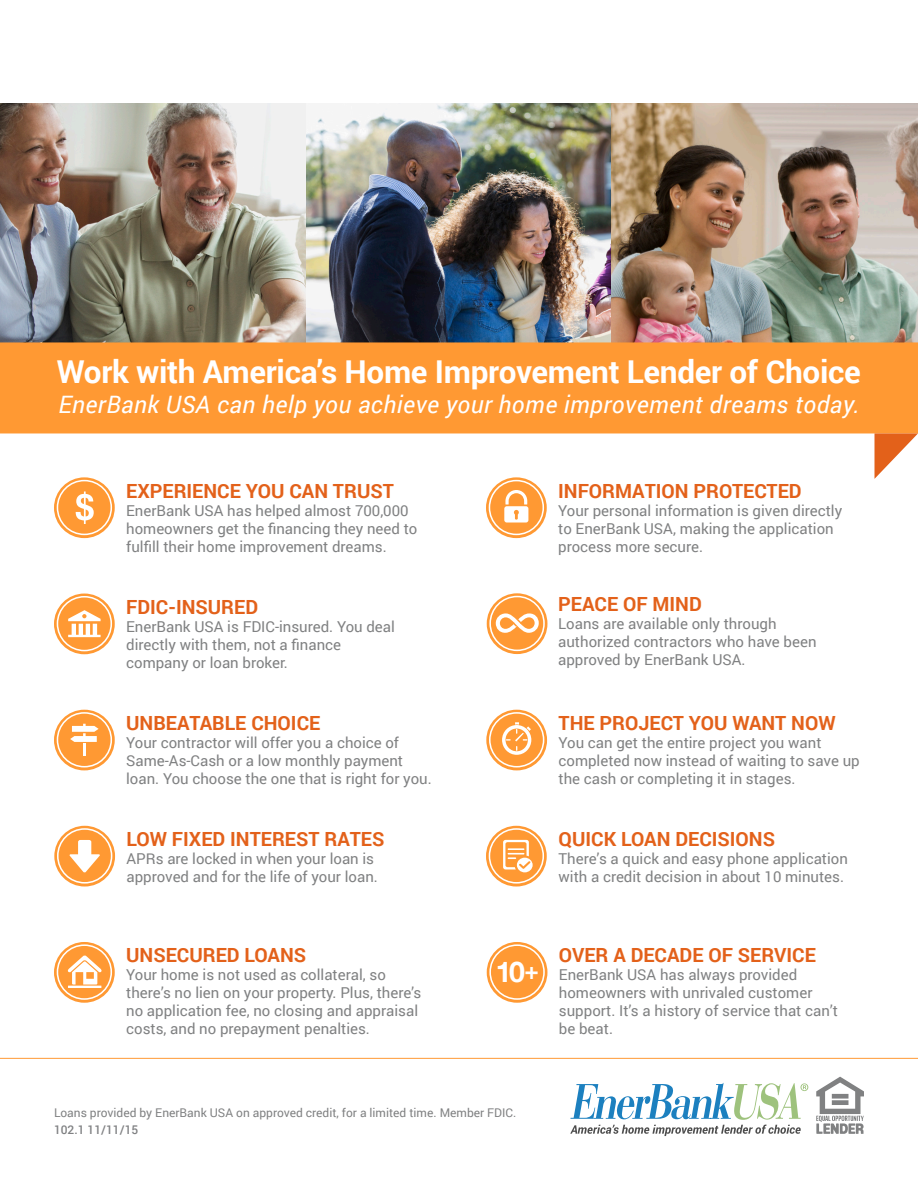
<style>
.page{position:relative;width:918px;height:1188px;background:#fff}
.page>*{position:absolute;margin:0;border:0;box-sizing:border-box;transform-origin:0 0}
.t1{font:700 31.5px "Roboto";letter-spacing:-.01em;color:#fff}
.t2{font:700 28.5px "Helvetica Neue";color:#fff}
.t3{font:italic 24px "Roboto";letter-spacing:.02em;color:#fff}
.t4{font:700 19.5px "Roboto";color:#e3611a}
.t5{font:15px/18px "Roboto";color:#808182}
.t6{font:12px "Roboto";color:#808182}
.t7{font:500 12px "Roboto";color:#808183}
.s1{font-size:24px}
</style>
<div class="page">
<div style="left:487px;top:942px;width:60px;height:61px;background:#f93;border-radius:50%"></div>
<svg style="left:489px;top:944px;width:56px;height:56px"></svg>
<svg style="left:54px;top:477px;width:61px;height:61px"></svg>
<svg style="left:57px;top:480px;width:55px;height:55px"></svg>
<svg style="left:54px;top:710px;width:61px;height:60px"></svg>
<svg style="left:57px;top:712px;width:55px;height:56px"></svg>
<svg style="left:486px;top:710px;width:61px;height:60px"></svg>
<svg style="left:489px;top:712px;width:55px;height:56px"></svg>
<svg style="left:486px;top:477px;width:61px;height:61px"></svg>
<svg style="left:489px;top:480px;width:55px;height:55px"></svg>
<svg style="left:54px;top:942px;width:61px;height:61px"></svg>
<svg style="left:57px;top:944px;width:55px;height:56px"></svg>
<svg style="left:54px;top:594px;width:61px;height:60px"></svg>
<svg style="left:57px;top:596px;width:55px;height:55px"></svg>
<svg style="left:487px;top:593px;width:60px;height:61px"></svg>
<svg style="left:489px;top:596px;width:56px;height:55px"></svg>
<img style="left:0;top:103px;width:306px;height:239px">
<img style="left:306px;top:103px;width:306px;height:239px">
<img style="left:612px;top:103px;width:306px;height:239px">
<svg style="left:54px;top:826px;width:61px;height:61px"></svg>
<svg style="left:57px;top:828px;width:55px;height:56px"></svg>
<svg style="left:486px;top:826px;width:61px;height:61px"></svg>
<svg style="left:489px;top:828px;width:55px;height:56px"></svg>
<svg style="left:816px;top:1077px;width:48px;height:57px"></svg>
<svg style="left:570px;top:1083px;width:238px;height:53px"></svg>
<hr style="left:0;top:1058px;width:918px;height:1px;background:#f93">
<div style="left:0;top:342px;width:918px;height:91px;background:#f93"></div>
<svg style="left:875px;top:433px;width:43px;height:46px"></svg>
<p class="t1" style="left:57px;top:350px;width:805px">Work with America’s Home Improvement Lender of Choice</p>
<p class="t3" style="left:58px;top:387px;width:803px">EnerBank USA can help you achieve your home improvement dreams today.</p>
<p class="t4" style="left:126px;top:477px;width:269px">EXPERIENCE YOU CAN TRUST</p>
<p class="t5" style="left:126px;top:501px;width:293px">EnerBank USA has helped almost 700,000 homeowners get the financing they need to fulfill their home improvement dreams.</p>
<p class="t4" style="left:126px;top:593px;width:133px">FDIC-INSURED</p>
<p class="t5" style="left:126px;top:617px;width:270px">EnerBank USA is FDIC-insured. You deal directly with them, not a finance</p>
<p class="t5" style="left:126px;top:653px;width:163px">company or loan broker.</p>
<p class="t4" style="left:126px;top:709px;width:196px">UNBEATABLE CHOICE</p>
<p class="t5" style="left:126px;top:733px;width:307px">Your contractor will offer you a choice of<br>Same-As-Cash or a low monthly payment loan. You choose the one that is right for you.</p>
<p class="t4" style="left:127px;top:826px;width:259px">LOW FIXED INTEREST RATES</p>
<p class="t5" style="left:127px;top:849px;width:253px">APRs are locked in when your loan is approved and for the life of your loan.</p>
<p class="t4" style="left:126px;top:942px;width:182px">UNSECURED LOANS</p>
<p class="t5" style="left:126px;top:966px;width:297px">Your home is not used as collateral, so there’s no lien on your property. Plus, there’s no application fee, no closing and appraisal costs, and no prepayment penalties.</p>
<p class="t4" style="left:558px;top:477px;width:245px">INFORMATION PROTECTED</p>
<p class="t5" style="left:558px;top:501px;width:286px">Your personal information is given directly to EnerBank USA, making the application process more secure.</p>
<p class="t4" style="left:558px;top:590px;width:145px">PEACE OF MIND</p>
<p class="t5" style="left:558px;top:614px;width:260px">Loans are available only through authorized contractors who have been approved by EnerBank USA.</p>
<p class="t4" style="left:559px;top:709px;width:279px">THE PROJECT YOU WANT NOW</p>
<p class="t5" style="left:559px;top:733px;width:303px">You can get the entire project you want completed now instead of waiting to save up the cash or completing it in stages.</p>
<p class="t4" style="left:559px;top:826px;width:218px">QUICK LOAN DECISIONS</p>
<p class="t5" style="left:559px;top:849px;width:291px">There’s a quick and easy phone application with a credit decision in about 10 minutes.</p>
<p class="t2" style="left:496px;top:949px;width:45px">10<span class="s1">+</span></p>
<p class="t4" style="left:559px;top:942px;width:258px">OVER A DECADE OF SERVICE</p>
<p class="t5" style="left:559px;top:966px;width:281px">EnerBank USA has always provided homeowners with unrivaled customer support. It’s a history of service that can’t be beat.</p>
<p class="t6" style="left:54px;top:1105px;width:464px">Loans provided by EnerBank USA on approved credit, for a limited time. Member FDIC.</p>
<p class="t7" style="left:54px;top:1121px;width:86px">102.1 11/11/15</p>
</div>
